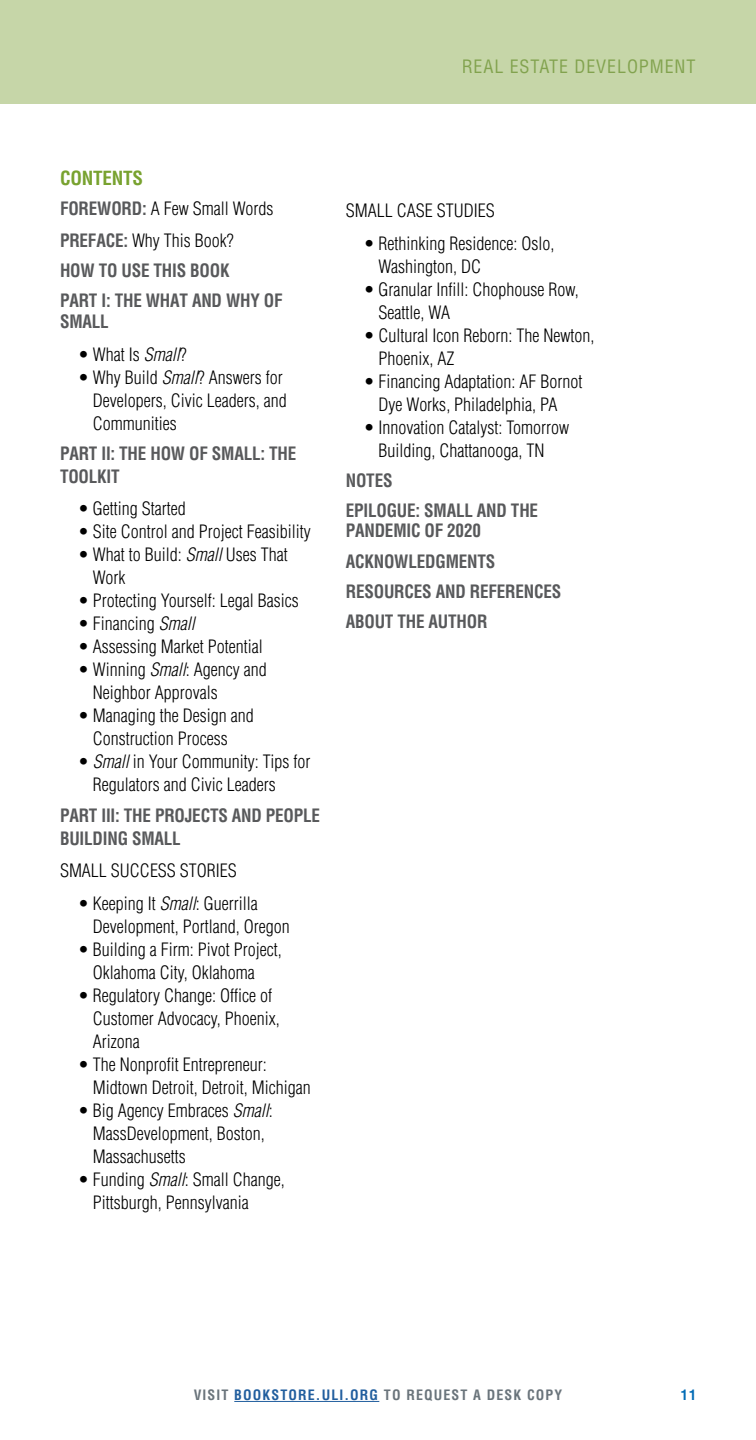
<style>
.page{position:relative;width:756px;height:1440px;background:#fff}
.page>*{position:absolute;margin:0;border:0;box-sizing:border-box;transform-origin:0 0}
.t1{font:700 condensed 19px "Helvetica LT Std";letter-spacing:-.01em;color:#78a22f}
.t2{font:300 condensed 18px/23px "Helvetica LT Std";color:#000}
.t3{font:700 condensed 18px/30.2px "Helvetica LT Std";letter-spacing:-.01em;color:#58595b;scale:.95 1}
.t4{font:condensed 18px "Helvetica LT Std";letter-spacing:.05em;color:#78a22f}
.t5{font:700 condensed 14px "Helvetica LT Std";letter-spacing:.08em;color:#6a747b}
.t6{font:700 condensed 14px "Helvetica LT Std";color:#036cb6}
.s1{font-weight:700;color:#58595b}
.s2{font-style:italic}
.s3{color:#215e9e}
</style>
<div class="page">
<div style="left:0;top:0;width:756px;height:104px;background:#c6d6a8"></div>
<hr style="left:234px;top:1401px;width:145px;height:1px;background:#215e9e">
<p class="t4" style="left:462px;top:56px;width:235px">REAL ESTATE DEVELOPMENT</p>
<p class="t1" style="left:60px;top:166px;width:85px">CONTENTS</p>
<p class="t2" style="left:60px;top:192px;width:215px;line-height:32.6px"><span class="s1">FOREWORD:</span> A Few Small Words<br><span class="s1">PREFACE:</span> Why This Book?</p>
<p class="t3" style="left:60px;top:256px;width:236px">HOW TO USE THIS BOOK<br>PART I: THE WHAT AND WHY OF</p>
<p class="t3" style="left:60px;top:306px;width:53px">SMALL</p>
<p class="t2" style="left:78px;top:342px;width:110px">• What Is <span class="s2">Small</span>?</p>
<p class="t2" style="left:93px;top:365px;width:195px;text-indent:-15px">• Why Build <span class="s2">Small</span>? Answers for<br>Developers, Civic Leaders, and<br>Communities</p>
<p class="t3" style="left:60px;top:442px;width:250px;line-height:23px">PART II: THE HOW OF SMALL: THE<br>TOOLKIT</p>
<p class="t2" style="left:78px;top:497px;width:109px">• Getting Started</p>
<p class="t2" style="left:78px;top:520px;width:234px">• Site Control and Project Feasibility</p>
<p class="t2" style="left:93px;top:543px;width:196px;text-indent:-15px">• What to Build: <span class="s2">Small</span> Uses That<br>Work</p>
<p class="t2" style="left:78px;top:589px;width:222px">• Protecting Yourself: Legal Basics</p>
<p class="t2" style="left:78px;top:612px;width:118px">• Financing <span class="s2">Small</span></p>
<p class="t2" style="left:78px;top:635px;width:186px">• Assessing Market Potential</p>
<p class="t2" style="left:93px;top:658px;width:175px;text-indent:-15px">• Winning <span class="s2">Small</span>: Agency and<br>Neighbor Approvals</p>
<p class="t2" style="left:93px;top:704px;width:162px;text-indent:-15px">• Managing the Design and<br>Construction Process</p>
<p class="t2" style="left:93px;top:750px;width:219px;text-indent:-15px">• <span class="s2">Small</span> in Your Community: Tips for<br>Regulators and Civic Leaders</p>
<p class="t3" style="left:60px;top:803px;width:275px;line-height:23px">PART III: THE PROJECTS AND PEOPLE<br>BUILDING SMALL</p>
<p class="t2" style="left:60px;top:859px;width:178px">SMALL SUCCESS STORIES</p>
<p class="t2" style="left:93px;top:892px;width:198px;text-indent:-15px">• Keeping It <span class="s2">Small</span>: Guerrilla<br>Development, Portland, Oregon</p>
<p class="t2" style="left:93px;top:938px;width:190px;text-indent:-15px">• Building a Firm: Pivot Project,<br>Oklahoma City, Oklahoma</p>
<p class="t2" style="left:93px;top:984px;width:188px;text-indent:-15px">• Regulatory Change: Office of<br>Customer Advocacy, Phoenix,<br>Arizona</p>
<p class="t2" style="left:93px;top:1053px;width:219px;text-indent:-15px">• The Nonprofit Entrepreneur:<br>Midtown Detroit, Detroit, Michigan</p>
<p class="t2" style="left:93px;top:1099px;width:181px;text-indent:-15px">• Big Agency Embraces <span class="s2">Small</span>:<br>MassDevelopment, Boston,<br>Massachusetts</p>
<p class="t2" style="left:93px;top:1168px;width:193px;text-indent:-15px">• Funding <span class="s2">Small</span>: Small Change,<br>Pittsburgh, Pennsylvania</p>
<p class="t2" style="left:346px;top:199px;width:150px">SMALL CASE STUDIES</p>
<p class="t2" style="left:379px;top:232px;width:177px;text-indent:-15px">• Rethinking Residence: Oslo,<br>Washington, DC</p>
<p class="t2" style="left:379px;top:278px;width:202px;text-indent:-15px">• Granular Infill: Chophouse Row,<br>Seattle, WA</p>
<p class="t2" style="left:379px;top:324px;width:217px;text-indent:-15px">• Cultural Icon Reborn: The Newton,<br>Phoenix, AZ</p>
<p class="t2" style="left:364px;top:370px;width:220px;text-align:center">• Financing Adaptation: AF Bornot<br>Dye Works, Philadelphia, PA</p>
<p class="t2" style="left:364px;top:416px;width:207px;text-align:center">• Innovation Catalyst: Tomorrow<br>Building, Chattanooga, TN</p>
<p class="t3" style="left:346px;top:465px;width:204px">NOTES<br>EPILOGUE: SMALL AND THE</p>
<p class="t3" style="left:346px;top:516px;width:228px">PANDEMIC OF 2020<br>ACKNOWLEDGMENTS<br>RESOURCES AND REFERENCES<br>ABOUT THE AUTHOR</p>
<p class="t5" style="left:194px;top:1386px;width:370px">VISIT <span class="s3">BOOKSTORE.ULI.ORG</span> TO REQUEST A DESK COPY</p>
<p class="t6" style="left:681px;top:1386px;width:17px">11</p>
</div>
